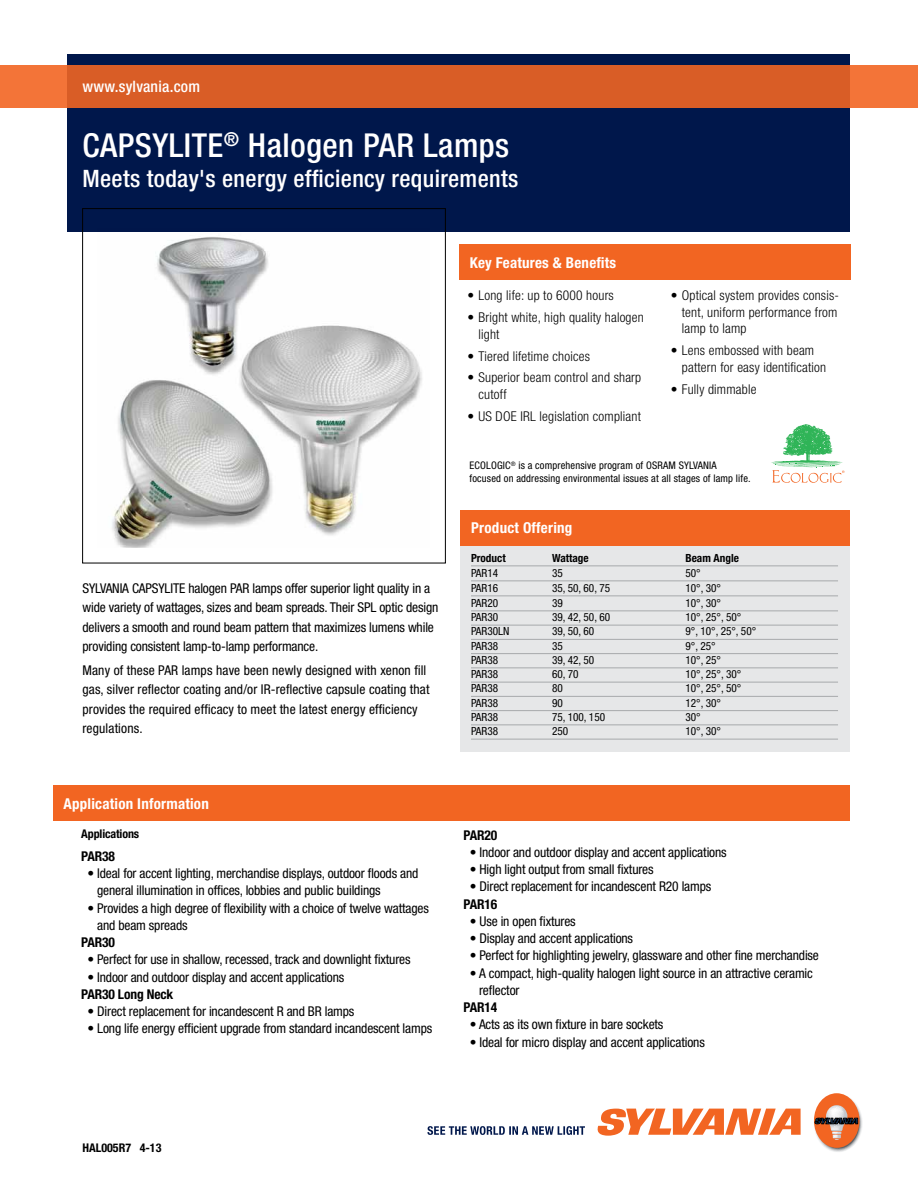
<style>
.page{position:relative;width:918px;height:1188px;background:#fff}
.page>*{position:absolute;margin:0;border:0;box-sizing:border-box;transform-origin:0 0}
.t1{font:500 condensed 33px "Helvetica Neue";letter-spacing:.015em;color:#fff}
.t2{font:500 condensed 24px "Helvetica Neue";letter-spacing:.015em;color:#fff}
.t3{font:500 condensed 15.75px "Helvetica Neue";letter-spacing:.015em;color:#fff}
.t4{font:700 condensed 15px "Helvetica Neue";letter-spacing:.015em;color:#fff}
.t5{font:condensed 13.5px/19.2px "Helvetica Neue";letter-spacing:-.01em;color:#000}
.t6{font:300 condensed 13.5px/16.5px "Helvetica Neue";letter-spacing:.015em;color:#000}
.t7{font:condensed 13.5px/19.2px "Helvetica Neue";letter-spacing:.01em;color:#000}
.t8{font:700 condensed 13.5px "Helvetica Neue";letter-spacing:-.01em;color:#000}
.t9{font:700 condensed 12px "Helvetica Neue";letter-spacing:-.01em;color:#000}
.t10{font:condensed 11.25px "Helvetica Neue";color:#000}
.t11{font:700 condensed 11.25px "Helvetica Neue";color:#000}
.t12{font:condensed 10.5px/12.8px "Helvetica Neue";letter-spacing:.015em;color:#000}
</style>
<div class="page">
<div style="left:68px;top:54px;width:782px;height:178px;background:#00174b"></div>
<div style="left:82px;top:209px;width:364px;height:354px;border:1px solid #000"></div>
<svg style="left:0;top:65px;width:918px;height:43px;background:#dc6028"></svg>
<div style="left:459px;top:244px;width:391px;height:36px;background:#f26522"></div>
<img style="left:112px;top:237px;width:310px;height:311px">
<svg style="left:597px;top:1109px;width:204px;height:27px"></svg>
<svg style="left:814px;top:1093px;width:48px;height:59px"></svg>
<svg style="left:427px;top:1126px;width:158px;height:9px"></svg>
<svg style="left:771px;top:424px;width:74px;height:59px"></svg>
<div style="left:53px;top:785px;width:796px;height:36px;background:#f26522"></div>
<div style="left:460px;top:540px;width:390px;height:212px;background:#e6e7e8"></div>
<hr style="left:471px;top:565px;width:367px;height:1px;background:#a7a9ac">
<hr style="left:471px;top:580px;width:367px;height:1px;background:#a7a9ac">
<hr style="left:471px;top:595px;width:367px;height:1px;background:#a7a9ac">
<hr style="left:471px;top:610px;width:367px;height:1px;background:#a7a9ac">
<hr style="left:471px;top:625px;width:367px;height:1px;background:#a7a9ac">
<hr style="left:471px;top:639px;width:367px;height:1px;background:#a7a9ac">
<hr style="left:471px;top:653px;width:367px;height:1px;background:#a7a9ac">
<hr style="left:471px;top:667px;width:367px;height:1px;background:#a7a9ac">
<hr style="left:471px;top:682px;width:367px;height:1px;background:#a7a9ac">
<hr style="left:471px;top:696px;width:367px;height:1px;background:#a7a9ac">
<hr style="left:471px;top:710px;width:367px;height:1px;background:#a7a9ac">
<hr style="left:471px;top:724px;width:367px;height:1px;background:#a7a9ac">
<hr style="left:471px;top:739px;width:367px;height:1px;background:#a7a9ac">
<div style="left:460px;top:510px;width:390px;height:36px;background:#f26522"></div>
<p class="t3" style="left:82px;top:77px;width:119px">www.sylvania.com</p>
<h1 class="t1" style="left:82px;top:126px;width:428px">CAPSYLITE<sup>®</sup> Halogen PAR Lamps</h1>
<h2 class="t2" style="left:82px;top:164px;width:437px">Meets today's energy efficiency requirements</h2>
<p class="t4" style="left:470px;top:254px;width:148px">Key Features &amp; Benefits</p>
<p class="t6" style="left:468px;top:287px;width:148px">• Long life: up to 6000 hours</p>
<p class="t6" style="left:479px;top:309px;width:167px;text-indent:-11px">• Bright white, high quality halogen light</p>
<p class="t6" style="left:468px;top:347px;width:124px">• Tiered lifetime choices</p>
<p class="t6" style="left:479px;top:369px;width:164px;text-indent:-11px">• Superior beam control and sharp cutoff</p>
<p class="t6" style="left:468px;top:408px;width:175px">• US DOE IRL legislation compliant</p>
<p class="t6" style="left:682px;top:287px;width:159px;text-align:justify;text-indent:-11px">• Optical system provides consis&shy;tent, uniform performance from lamp to lamp</p>
<p class="t6" style="left:682px;top:342px;width:146px;text-indent:-11px">• Lens embossed with beam pattern for easy identification</p>
<p class="t6" style="left:671px;top:380px;width:87px">• Fully dimmable</p>
<p class="t12" style="left:470px;top:459px;width:283px">ECOLOGIC<sup>®</sup> is a comprehensive program of OSRAM SYLVANIA focused on addressing environmental issues at all stages of lamp life.</p>
<p class="t5" style="left:83px;top:579px;width:357px">SYLVANIA CAPSYLITE halogen PAR lamps offer superior light quality in a wide variety of wattages, sizes and beam spreads. Their SPL optic design delivers a smooth and round beam pattern that maximizes lumens while providing consistent lamp-to-lamp performance.</p>
<p class="t7" style="left:83px;top:661px;width:349px">Many of these PAR lamps have been newly designed with xenon fill gas, silver reflector coating and/or IR-reflective capsule coating that provides the required efficacy to meet the latest energy efficiency regulations.</p>
<p class="t4" style="left:64px;top:795px;width:147px">Application Information</p>
<p class="t9" style="left:81px;top:827px;width:59px">Applications</p>
<p class="t8" style="left:81px;top:848px;width:35px">PAR38</p>
<p class="t5" style="left:97px;top:865px;width:323px;line-height:17.2px;text-indent:-10px">• Ideal for accent lighting, merchandise displays, outdoor floods and general illumination in offices, lobbies and public buildings</p>
<p class="t5" style="left:97px;top:899px;width:333px;line-height:17.2px;text-indent:-10px">• Provides a high degree of flexibility with a choice of twelve wattages and beam spreads</p>
<p class="t8" style="left:81px;top:934px;width:35px">PAR30</p>
<p class="t5" style="left:87px;top:950px;width:325px">• Perfect for use in shallow, recessed, track and downlight fixtures</p>
<p class="t5" style="left:87px;top:967px;width:258px">• Indoor and outdoor display and accent applications</p>
<p class="t8" style="left:81px;top:986px;width:94px">PAR30 Long Neck</p>
<p class="t5" style="left:87px;top:1002px;width:268px">• Direct replacement for incandescent R and BR lamps</p>
<p class="t5" style="left:87px;top:1019px;width:346px">• Long life energy efficient upgrade from standard incandescent lamps</p>
<p class="t4" style="left:471px;top:519px;width:103px">Product Offering</p>
<p class="t11" style="left:471px;top:551px;width:36px">Product</p>
<p class="t11" style="left:552px;top:551px;width:38px">Wattage</p>
<p class="t11" style="left:686px;top:551px;width:55px">Beam Angle</p>
<p class="t10" style="left:471px;top:566px;width:29px">PAR14</p>
<p class="t10" style="left:552px;top:566px;width:12px">35</p>
<p class="t10" style="left:686px;top:566px;width:17px">50°</p>
<p class="t10" style="left:471px;top:581px;width:29px">PAR16</p>
<p class="t10" style="left:552px;top:581px;width:60px">35, 50, 60, 75</p>
<p class="t10" style="left:686px;top:581px;width:37px">10°, 30°</p>
<p class="t10" style="left:471px;top:596px;width:29px">PAR20</p>
<p class="t10" style="left:552px;top:596px;width:12px">39</p>
<p class="t10" style="left:686px;top:596px;width:37px">10°, 30°</p>
<p class="t10" style="left:471px;top:611px;width:29px">PAR30</p>
<p class="t10" style="left:552px;top:611px;width:60px">39, 42, 50, 60</p>
<p class="t10" style="left:686px;top:611px;width:57px">10°, 25°, 50°</p>
<p class="t10" style="left:471px;top:625px;width:40px">PAR30LN</p>
<p class="t10" style="left:552px;top:625px;width:44px">39, 50, 60</p>
<p class="t10" style="left:686px;top:625px;width:72px">9°, 10°, 25°, 50°</p>
<p class="t10" style="left:471px;top:639px;width:29px">PAR38</p>
<p class="t10" style="left:552px;top:639px;width:12px">35</p>
<p class="t10" style="left:686px;top:639px;width:32px">9°, 25°</p>
<p class="t10" style="left:471px;top:653px;width:29px">PAR38</p>
<p class="t10" style="left:552px;top:653px;width:44px">39, 42, 50</p>
<p class="t10" style="left:686px;top:653px;width:37px">10°, 25°</p>
<p class="t10" style="left:471px;top:668px;width:29px">PAR38</p>
<p class="t10" style="left:552px;top:668px;width:28px">60, 70</p>
<p class="t10" style="left:686px;top:668px;width:57px">10°, 25°, 30°</p>
<p class="t10" style="left:471px;top:682px;width:29px">PAR38</p>
<p class="t10" style="left:552px;top:682px;width:12px">80</p>
<p class="t10" style="left:686px;top:682px;width:57px">10°, 25°, 50°</p>
<p class="t10" style="left:471px;top:696px;width:29px">PAR38</p>
<p class="t10" style="left:552px;top:696px;width:12px">90</p>
<p class="t10" style="left:686px;top:696px;width:37px">12°, 30°</p>
<p class="t10" style="left:471px;top:710px;width:29px">PAR38</p>
<p class="t10" style="left:552px;top:710px;width:55px">75, 100, 150</p>
<p class="t10" style="left:686px;top:710px;width:17px">30°</p>
<p class="t10" style="left:471px;top:725px;width:29px">PAR38</p>
<p class="t10" style="left:552px;top:725px;width:18px">250</p>
<p class="t10" style="left:686px;top:725px;width:37px">10°, 30°</p>
<p class="t8" style="left:464px;top:827px;width:35px">PAR20</p>
<p class="t5" style="left:470px;top:842px;width:258px">• Indoor and outdoor display and accent applications</p>
<p class="t5" style="left:470px;top:860px;width:185px">• High light output from small fixtures</p>
<p class="t5" style="left:470px;top:877px;width:243px">• Direct replacement for incandescent R20 lamps</p>
<p class="t8" style="left:464px;top:896px;width:35px">PAR16</p>
<p class="t5" style="left:470px;top:911px;width:107px">• Use in open fixtures</p>
<p class="t5" style="left:470px;top:929px;width:165px">• Display and accent applications</p>
<p class="t5" style="left:470px;top:946px;width:351px">• Perfect for highlighting jewelry, glassware and other fine merchandise</p>
<p class="t5" style="left:479px;top:964px;width:335px;line-height:17.2px;text-indent:-9px">• A compact, high-quality halogen light source in an attractive ceramic reflector</p>
<p class="t8" style="left:464px;top:999px;width:35px">PAR14</p>
<p class="t5" style="left:470px;top:1015px;width:195px">• Acts as its own fixture in bare sockets</p>
<p class="t5" style="left:470px;top:1032px;width:237px">• Ideal for micro display and accent applications</p>
<p class="t9" style="left:82px;top:1140px;width:80px">HAL005R7 4-13</p>
</div>
